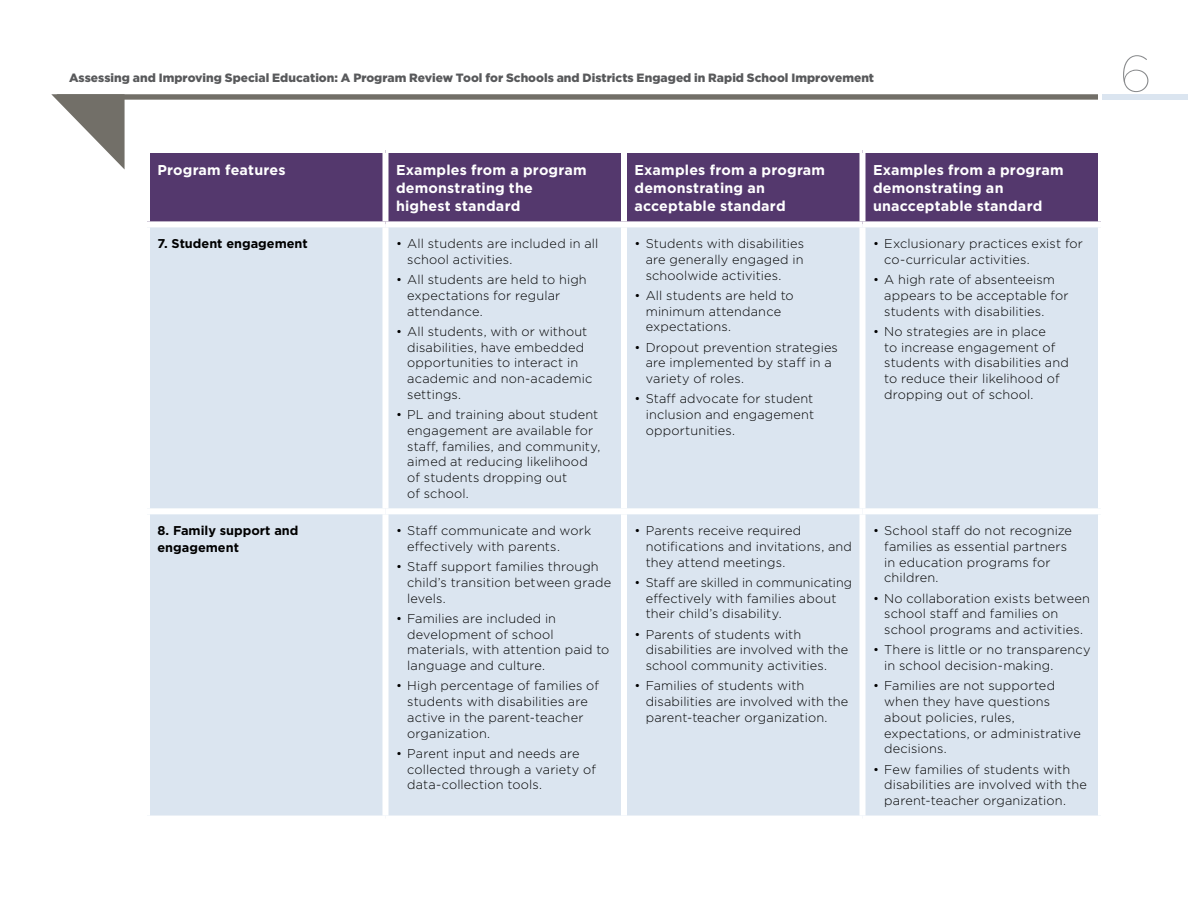
<style>
.page{position:relative;width:1188px;height:918px;background:#fff}
.page>*{position:absolute;margin:0;border:0;box-sizing:border-box;transform-origin:0 0}
.t1{font:100 51px "Gotham";color:#888a8c}
.Table_Header_9_5_pt{font:700 14.25px/18px "Gotham";letter-spacing:.015em;color:#fff}
.t2{font:300 12.75px/15.8px "Gotham";letter-spacing:.01em;color:#000}
.table_left_column{font:700 12.75px/17.2px "Gotham";color:#000}
.t3{font:900 12px "Gotham";color:#58595b}
</style>
<div class="page">
<div style="left:1102px;top:94px;width:86px;height:6px;background:#dbe5f0"></div>
<svg style="left:51px;top:94px;width:1047px;height:75px"></svg>
<div style="left:150px;top:153px;width:948px;height:68px;background:#54386d"></div>
<div style="left:150px;top:227px;width:948px;height:589px;background:#dbe5f0"></div>
<div style="left:382px;top:153px;width:6px;height:68px;background:#fff"></div>
<div style="left:621px;top:153px;width:6px;height:68px;background:#fff"></div>
<div style="left:860px;top:153px;width:6px;height:68px;background:#fff"></div>
<div style="left:621px;top:227px;width:6px;height:281px;background:#fff"></div>
<div style="left:860px;top:227px;width:6px;height:281px;background:#fff"></div>
<div style="left:621px;top:514px;width:6px;height:302px;background:#fff"></div>
<div style="left:860px;top:514px;width:6px;height:302px;background:#fff"></div>
<div style="left:144px;top:147px;width:242px;height:6px;background:#fff"></div>
<div style="left:144px;top:153px;width:6px;height:68px;background:#fff"></div>
<div style="left:386px;top:147px;width:238px;height:6px;background:#fff"></div>
<div style="left:624px;top:147px;width:238px;height:6px;background:#fff"></div>
<div style="left:862px;top:147px;width:242px;height:6px;background:#fff"></div>
<div style="left:382px;top:227px;width:6px;height:281px;background:#fff"></div>
<div style="left:144px;top:508px;width:242px;height:6px;background:#fff"></div>
<div style="left:386px;top:508px;width:238px;height:6px;background:#fff"></div>
<div style="left:382px;top:514px;width:6px;height:302px;background:#fff"></div>
<div style="left:624px;top:508px;width:238px;height:6px;background:#fff"></div>
<div style="left:862px;top:508px;width:242px;height:6px;background:#fff"></div>
<p class="t3" style="left:69px;top:69px;width:807px">Assessing and Improving Special Education: A Program Review Tool for Schools and Districts Engaged in Rapid School Improvement</p>
<h2 class="Table_Header_9_5_pt" style="left:158px;top:161px;width:130px">Program features</h2>
<h2 class="Table_Header_9_5_pt" style="left:396px;top:161px;width:192px">Examples from a program demonstrating the highest standard</h2>
<h2 class="Table_Header_9_5_pt" style="left:634px;top:161px;width:192px">Examples from a program demonstrating an acceptable standard</h2>
<h2 class="Table_Header_9_5_pt" style="left:873px;top:161px;width:192px">Examples from a program demonstrating an unacceptable standard</h2>
<p class="table_left_column" style="left:158px;top:235px;width:152px">7. Student engagement</p>
<p class="t2" style="left:407px;top:235px;width:193px;text-indent:-11px">• All students are included in all school activities.</p>
<p class="t2" style="left:407px;top:271px;width:181px;text-indent:-11px">• All students are held to high expectations for regular attendance.</p>
<p class="t2" style="left:407px;top:323px;width:187px;text-indent:-11px">• All students, with or without disabilities, have embedded opportunities to interact in academic and non-academic settings.</p>
<p class="t2" style="left:407px;top:406px;width:195px;text-indent:-11px">• PL and training about student engagement are available for staff, families, and community, aimed at reducing likelihood of students dropping out<br>of school.</p>
<p class="t2" style="left:884px;top:235px;width:200px;text-indent:-11px">• Exclusionary practices exist for co-curricular activities.</p>
<p class="t2" style="left:884px;top:271px;width:186px;text-indent:-11px">• A high rate of absenteeism appears to be acceptable for students with disabilities.</p>
<p class="t2" style="left:884px;top:323px;width:186px;text-indent:-11px">• No strategies are in place<br>to increase engagement of students with disabilities and to reduce their likelihood of dropping out of school.</p>
<p class="t2" style="left:646px;top:235px;width:160px;text-align:justify;text-indent:-11px">• Students with disabilities are generally engaged in schoolwide activities.</p>
<p class="t2" style="left:646px;top:287px;width:150px;text-indent:-11px">• All students are held to minimum attendance expectations.</p>
<p class="t2" style="left:646px;top:339px;width:194px;text-indent:-11px">• Dropout prevention strategies are implemented by staff in a variety of roles.</p>
<p class="t2" style="left:646px;top:391px;width:170px;text-align:justify;text-indent:-11px">• Staff advocate for student inclusion and engagement opportunities.</p>
<p class="table_left_column" style="left:158px;top:522px;width:142px">8. Family support and engagement</p>
<p class="t2" style="left:407px;top:522px;width:186px;text-indent:-11px">• Staff communicate and work effectively with parents.</p>
<p class="t2" style="left:407px;top:558px;width:206px;text-indent:-11px">• Staff support families through child’s transition between grade levels.</p>
<p class="t2" style="left:407px;top:610px;width:204px;text-indent:-11px">• Families are included in development of school materials, with attention paid to language and culture.</p>
<p class="t2" style="left:407px;top:678px;width:193px;text-indent:-11px">• High percentage of families of students with disabilities are active in the parent-teacher organization.</p>
<p class="t2" style="left:407px;top:745px;width:190px;text-indent:-11px">• Parent input and needs are collected through a variety of data-collection tools.</p>
<p class="t2" style="left:646px;top:522px;width:208px;text-indent:-11px">• Parents receive required notifications and invitations, and they attend meetings.</p>
<p class="t2" style="left:646px;top:574px;width:208px;text-indent:-11px">• Staff are skilled in communicating effectively with families about their child’s disability.</p>
<p class="t2" style="left:646px;top:626px;width:204px;text-indent:-11px">• Parents of students with disabilities are involved with the school community activities.</p>
<p class="t2" style="left:646px;top:678px;width:204px;text-indent:-11px">• Families of students with disabilities are involved with the parent-teacher organization.</p>
<p class="t2" style="left:884px;top:522px;width:189px;text-indent:-11px">• School staff do not recognize families as essential partners in education programs for children.</p>
<p class="t2" style="left:884px;top:590px;width:207px;text-indent:-11px">• No collaboration exists between school staff and families on school programs and activities.</p>
<p class="t2" style="left:884px;top:642px;width:208px;text-indent:-11px">• There is little or no transparency in school decision-making.</p>
<p class="t2" style="left:884px;top:678px;width:198px;text-indent:-11px">• Families are not supported when they have questions about policies, rules, expectations, or administrative decisions.</p>
<p class="t2" style="left:884px;top:761px;width:204px;text-indent:-11px">• Few families of students with disabilities are involved with the parent-teacher organization.</p>
<h1 class="t1" style="left:1119px;top:42px;width:33px">6</h1>
</div>
